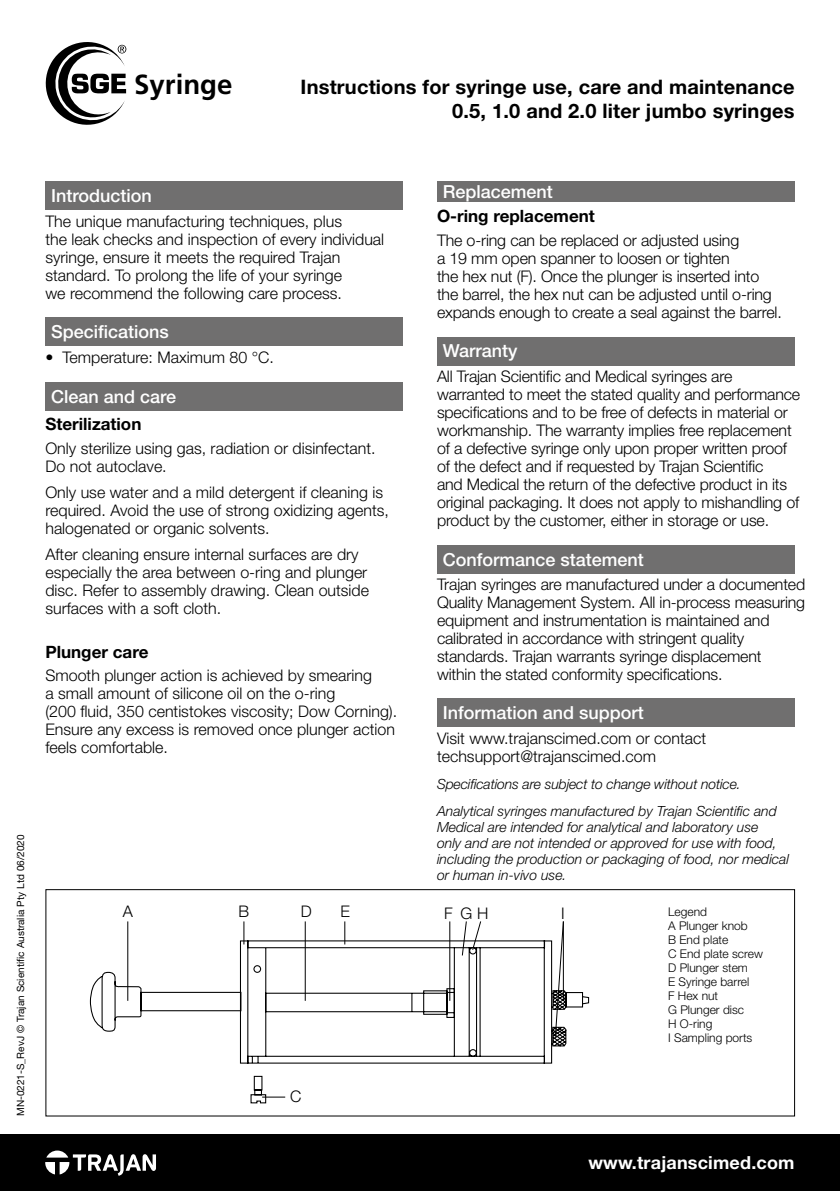
<style>
.page{position:relative;width:840px;height:1191px;background:#fff}
.page>*{position:absolute;margin:0;border:0;box-sizing:border-box;transform-origin:0 0}
.SGE_Product_Title{font:700 27.6px "Frutiger";color:#000}
.Black_Product_Headin{font:700 20px/24px "Helvetica Neue LT Std";letter-spacing:.01em;color:#000;text-align:right}
.Grey_Bar_Headings{font:500 18px "Helvetica Neue LT Std";color:#fff}
.www_trajanscimed_com{font:700 18px "Helvetica Neue LT Std";letter-spacing:.01em;color:#fff}
.Heading_Text{font:700 17px "Helvetica Neue LT Std";color:#000}
.Text{font:300 16px/18px "Helvetica Neue LT Std";letter-spacing:-.01em;color:#000}
.Disclaimer{font:italic 300 14px/16px "Helvetica Neue LT Std";color:#000}
.Note{font:italic 300 14px "Helvetica Neue LT Std";letter-spacing:-.01em;color:#000}
.Legend_Text{font:300 12px/14px "Helvetica Neue LT Std";color:#000}
.TRJ_Copyright{font:10px "Helvetica Neue LT Std";color:#000}
</style>
<div class="page">
<svg style="left:45px;top:42px;width:81px;height:83px"></svg>
<div style="left:45px;top:181px;width:358px;height:29px;background:#706f6f"></div>
<div style="left:45px;top:317px;width:358px;height:28px;background:#706f6f"></div>
<div style="left:45px;top:382px;width:358px;height:28px;background:#706f6f"></div>
<div style="left:437px;top:181px;width:357px;height:21px;background:#706f6f"></div>
<svg style="left:239px;top:940px;width:349px;height:124px"></svg>
<svg style="left:243px;top:921px;width:1px;height:23px"></svg>
<hr style="left:127px;top:921px;width:1px;height:79px;background:#000">
<svg style="left:90px;top:971px;width:279px;height:133px"></svg>
<hr style="left:304px;top:921px;width:1px;height:79px;background:#000">
<svg style="left:344px;top:921px;width:1px;height:23px"></svg>
<hr style="left:449px;top:921px;width:1px;height:79px;background:#000">
<svg style="left:461px;top:921px;width:20px;height:35px"></svg>
<svg style="left:554px;top:921px;width:10px;height:117px"></svg>
<div style="left:46px;top:889px;width:748px;height:227px;border:1px solid #000"></div>
<div style="left:437px;top:337px;width:357px;height:28px;background:#706f6f"></div>
<div style="left:437px;top:698px;width:357px;height:28px;background:#706f6f"></div>
<div style="left:437px;top:545px;width:357px;height:28px;background:#706f6f"></div>
<div style="left:0;top:1134px;width:839px;height:57px;background:#000"></div>
<svg style="left:45px;top:1150px;width:111px;height:25px"></svg>
<p class="SGE_Product_Title" style="left:134px;top:68px;width:100px">Syringe</p>
<p class="Black_Product_Headin" style="left:300px;top:74px;width:495px">Instructions for syringe use, care and maintenance<br>0.5, 1.0 and 2.0 liter jumbo syringes</p>
<p class="TRJ_Copyright" style="left:15px;top:1116px;width:283px;rotate:-90deg">MN-0221-S_RevJ © Trajan Scientific Australia Pty Ltd 06/2020</p>
<p class="Grey_Bar_Headings" style="left:51px;top:185px;width:102px">Introduction</p>
<p class="Text" style="left:45px;top:212px;width:340px">The unique manufacturing techniques, plus<br>the leak checks and inspection of every individual syringe, ensure it meets the required Trajan standard. To prolong the life of your syringe<br>we recommend the following care process.</p>
<p class="Grey_Bar_Headings" style="left:51px;top:321px;width:119px">Specifications</p>
<p class="Text" style="left:45px;top:347px;width:230px">• Temperature: Maximum 80 °C.</p>
<p class="Grey_Bar_Headings" style="left:51px;top:385px;width:127px">Clean and care</p>
<p class="Heading_Text" style="left:45px;top:413px;width:97px">Sterilization</p>
<p class="Text" style="left:45px;top:439px;width:331px">Only sterilize using gas, radiation or disinfectant.<br>Do not autoclave.</p>
<p class="Text" style="left:45px;top:483px;width:345px">Only use water and a mild detergent if cleaning is required. Avoid the use of strong oxidizing agents, halogenated or organic solvents.</p>
<p class="Text" style="left:45px;top:545px;width:325px">After cleaning ensure internal surfaces are dry especially the area between o-ring and plunger disc. Refer to assembly drawing. Clean outside surfaces with a soft cloth.</p>
<p class="Heading_Text" style="left:45px;top:641px;width:104px">Plunger care</p>
<p class="Text" style="left:45px;top:666px;width:353px">Smooth plunger action is achieved by smearing<br>a small amount of silicone oil on the o-ring<br>(200 fluid, 350 centistokes viscosity; Dow Corning).<br>Ensure any excess is removed once plunger action feels comfortable.</p>
<p class="Grey_Bar_Headings" style="left:442px;top:181px;width:112px">Replacement</p>
<p class="Heading_Text" style="left:437px;top:205px;width:159px">O-ring replacement</p>
<p class="Text" style="left:437px;top:230px;width:346px">The o-ring can be replaced or adjusted using<br>a 19 mm open spanner to loosen or tighten<br>the hex nut (F). Once the plunger is inserted into the barrel, the hex nut can be adjusted until o-ring expands enough to create a seal against the barrel.</p>
<p class="Grey_Bar_Headings" style="left:442px;top:340px;width:76px">Warranty</p>
<p class="Text" style="left:437px;top:367px;width:364px">All Trajan Scientific and Medical syringes are warranted to meet the stated quality and performance specifications and to be free of defects in material or workmanship. The warranty implies free replacement of a defective syringe only upon proper written proof of the defect and if requested by Trajan Scientific<br>and Medical the return of the defective product in its original packaging. It does not apply to mishandling of product by the customer, either in storage or use.</p>
<p class="Grey_Bar_Headings" style="left:442px;top:549px;width:203px">Conformance statement</p>
<p class="Text" style="left:437px;top:575px;width:369px">Trajan syringes are manufactured under a documented Quality Management System. All in-process measuring equipment and instrumentation is maintained and calibrated in accordance with stringent quality standards. Trajan warrants syringe displacement<br>within the stated conformity specifications.</p>
<p class="Grey_Bar_Headings" style="left:442px;top:702px;width:203px">Information and support</p>
<p class="Text" style="left:437px;top:728px;width:270px">Visit www.trajanscimed.com or contact techsupport@trajanscimed.com</p>
<p class="Note" style="left:437px;top:775px;width:305px">Specifications are subject to change without notice.</p>
<p class="Disclaimer" style="left:437px;top:803px;width:353px">Analytical syringes manufactured by Trajan Scientific and Medical are intended for analytical and laboratory use<br>only and are not intended or approved for use with food, including the production or packaging of food, nor medical or human in-vivo use.</p>
<p class="Text" style="left:123px;top:902px;width:12px">A</p>
<p class="Text" style="left:238px;top:902px;width:12px">B</p>
<p class="Text" style="left:300px;top:902px;width:12px">D</p>
<p class="Text" style="left:340px;top:902px;width:11px">E</p>
<p class="Text" style="left:444px;top:904px;width:46px">FGH</p>
<p class="Text" style="left:561px;top:904px;width:5px">I</p>
<p class="Text" style="left:290px;top:1086px;width:13px">C</p>
<p class="Legend_Text" style="left:667px;top:905px;width:40px">Legend</p>
<p class="Legend_Text" style="left:667px;top:919px;width:96px">A Plunger knob<br>B End plate<br>C End plate screw<br>D Plunger stem<br>E Syringe barrel<br>F Hex nut<br>G Plunger disc<br>H O-ring<br>I Sampling ports</p>
<p class="www_trajanscimed_com" style="left:588px;top:1151px;width:207px">www.trajanscimed.com</p>
</div>
